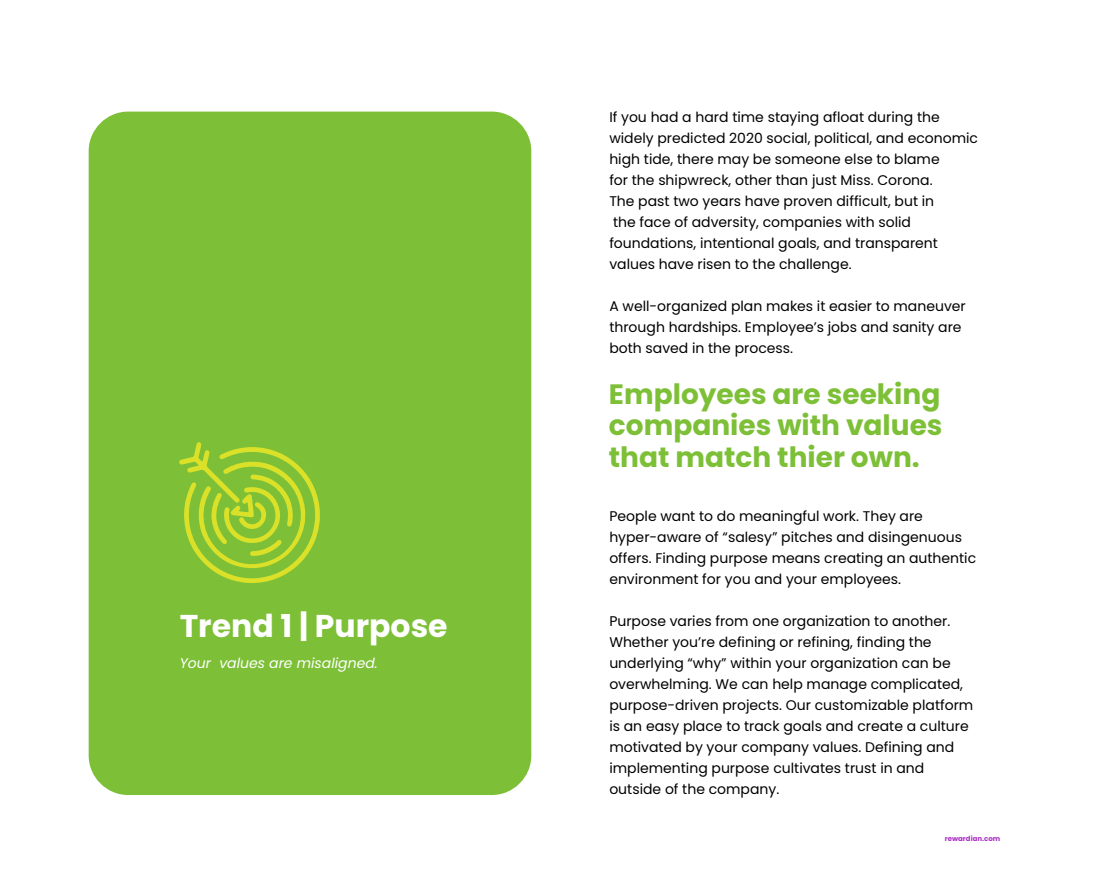
<style>
.page{position:relative;width:1120px;height:896px;background:#fff}
.page>*{position:absolute;margin:0;border:0;box-sizing:border-box;transform-origin:0 0}
.t1{font:700 31.5px "Poppins";color:#fff}
.t2{font:700 28px/31.5px "Poppins";color:#7dc037;text-align:justify}
.t3{font:14px/21px "Poppins";color:#000}
.t4{font:italic 14px "Poppins";color:#fff}
.t5{font:700 7px "Poppins";color:#aa2ec3}
</style>
<div class="page">
<div style="left:89px;top:112px;width:442px;height:683px;background:#7dc037;border-radius:40px"></div>
<svg style="left:179px;top:442px;width:141px;height:141px"></svg>
<h1 class="t1" style="left:180px;top:608px;width:269px">Trend 1 | Purpose</h1>
<p class="t4" style="left:180px;top:655px;width:200px">Your values are misaligned.</p>
<p class="t3" style="left:609px;top:107px;width:370px">If you had a hard time staying afloat during the widely predicted 2020 social, political, and economic high tide, there may be someone else to blame<br>for the shipwreck, other than just Miss. Corona.<br>The past two years have proven difficult, but in<br>the face of adversity, companies with solid foundations, intentional goals, and transparent values have risen to the challenge.</p>
<p class="t3" style="left:609px;top:296px;width:358px">A well-organized plan makes it easier to maneuver through hardships. Employee’s jobs and sanity are both saved in the process.</p>
<h2 class="t2" style="left:609px;top:378px;width:335px">Employees are seeking companies with values that match thier own.</h2>
<p class="t3" style="left:609px;top:506px;width:368px">People want to do meaningful work. They are hyper-aware of “salesy” pitches and disingenuous offers. Finding purpose means creating an authentic environment for you and your employees.</p>
<p class="t3" style="left:609px;top:611px;width:365px">Purpose varies from one organization to another.<br>Whether you’re defining or refining, finding the underlying “why” within your organization can be overwhelming. We can help manage complicated, purpose-driven projects. Our customizable platform is an easy place to track goals and create a culture motivated by your company values. Defining and implementing purpose cultivates trust in and outside of the company.</p>
<p class="t5" style="left:945px;top:835px;width:57px">rewardian.com</p>
</div>
